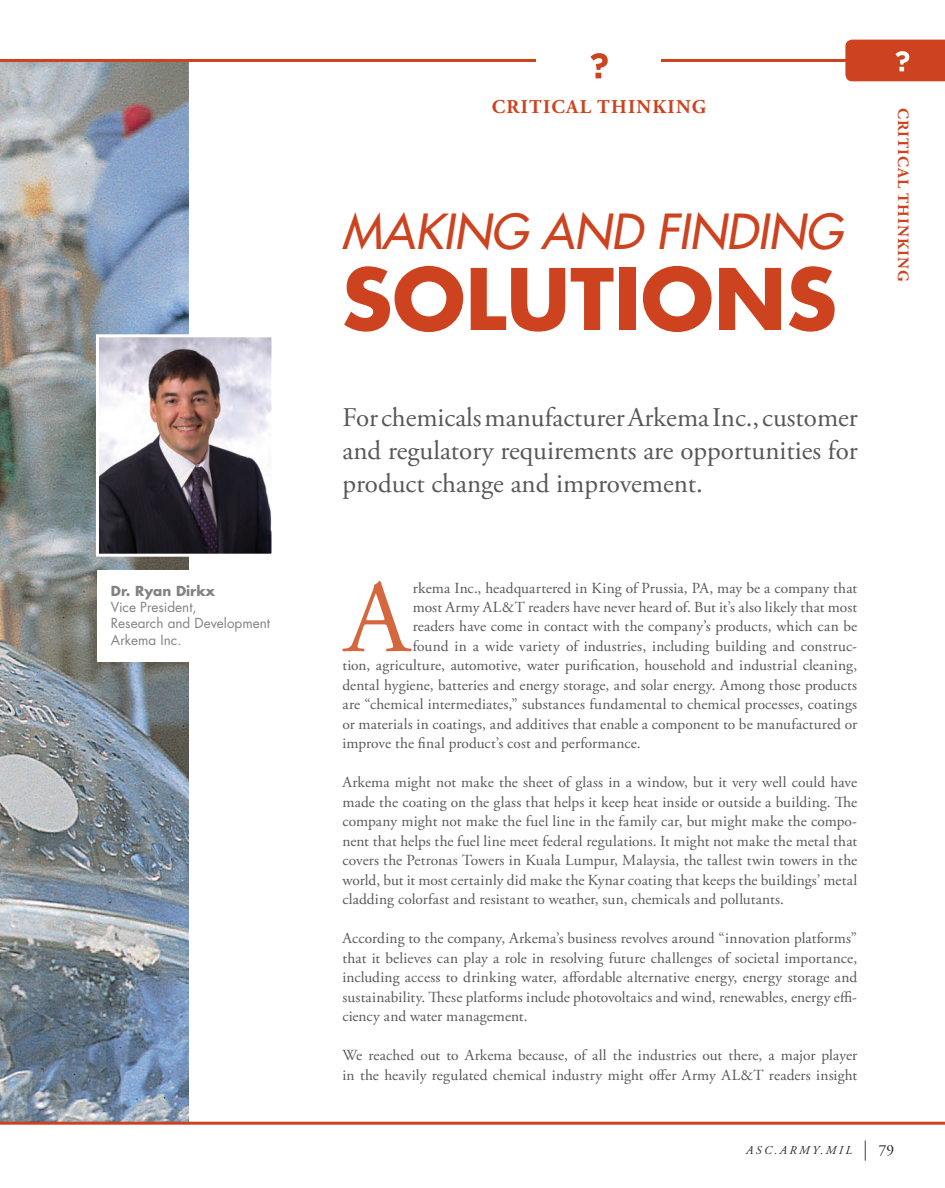
<style>
.page{position:relative;width:945px;height:1188px;background:#fff}
.page>*{position:absolute;margin:0;border:0;box-sizing:border-box;transform-origin:0 0}
.t1{font:103.65px "Adobe Garamond Pro";color:#d5673f}
.t2{font:700 82.35px "Futura";color:#cd4320}
.t3{font:italic 500 47.1px "Futura Std";color:#cd4320}
.t4{font:27px/33px "Adobe Garamond Pro";color:#57585a;text-align:justify}
.t5{font:700 19.5px "Adobe Garamond Pro";letter-spacing:.065em;color:#cd4320}
.t6{font:700 15.75px "Adobe Garamond Pro";letter-spacing:.065em;color:#cd4320}
.t7{font:15.3px/19.5px "Adobe Garamond Pro";letter-spacing:.005em;color:#57585a;text-align:justify}
.t8{font:15.3px "Adobe Garamond Pro";color:#231f20}
.t9{font:13.5px/16.5px "Futura";color:#808285}
.t10{font:700 13.5px "Futura";color:#808285}
.t11{font:italic 12px "Adobe Garamond Pro";letter-spacing:.215em;color:#231f20}
</style>
<div class="page">
<img style="left:0;top:62px;width:189px;height:1060px">
<img style="left:100px;top:338px;width:170px;height:215px">
<div style="left:96px;top:334px;width:178px;height:223px;border:3px solid #fff"></div>
<div style="left:97px;top:570px;width:224px;height:92px;background:#fff"></div>
<svg style="left:865px;top:1140px;width:1px;height:21px"></svg>
<hr style="left:0;top:59px;width:945px;height:3px;background:#cd4320">
<hr style="left:0;top:1122px;width:945px;height:3px;background:#cd4320">
<div style="left:845px;top:40px;width:100px;height:41px;background:#cd4320"></div>
<div style="left:537px;top:40px;width:124px;height:40px;background:#fff"></div>
<svg style="left:590px;top:53px;width:18px;height:25px"></svg>
<p class="t10" style="left:111px;top:581px;width:106px">Dr. Ryan Dirkx</p>
<p class="t9" style="left:111px;top:599px;width:161px">Vice President,<br>Research and Development<br>Arkema Inc.</p>
<p class="t5" style="left:492px;top:95px;width:216px">CRITICAL THINKING</p>
<h3 class="t3" style="left:342px;top:202px;width:502px">MAKING AND FINDING</h3>
<h2 class="t2" style="left:342px;top:242px;width:497px">SOLUTIONS</h2>
<h3 class="t4" style="left:342px;top:402px;width:517px">For chemicals manufacturer Arkema Inc., customer and regulatory requirements are opportunities for product change and improvement.</h3>
<h1 class="t1" style="left:345px;top:556px;width:66px">A</h1>
<p class="t7" style="left:413px;top:578px;width:446px">rkema Inc., headquartered in King of Prussia, PA, may be a company that</p>
<p class="t7" style="left:413px;top:598px;width:446px">most Army AL&amp;T readers have never heard of. But it’s also likely that most</p>
<p class="t7" style="left:413px;top:617px;width:446px">readers have come in contact with the company’s products, which can be</p>
<p class="t7" style="left:413px;top:637px;width:446px">found in a wide variety of industries, including building and construc-</p>
<p class="t7" style="left:342px;top:656px;width:516px">tion, agriculture, automotive, water purification, household and industrial cleaning,</p>
<p class="t7" style="left:342px;top:676px;width:516px">dental hygiene, batteries and energy storage, and solar energy. Among those products</p>
<p class="t7" style="left:342px;top:695px;width:516px">are “chemical intermediates,” substances fundamental to chemical processes, coatings</p>
<p class="t7" style="left:342px;top:715px;width:516px">or materials in coatings, and additives that enable a component to be manufactured or</p>
<p class="t7" style="left:342px;top:734px;width:300px">improve the final product’s cost and performance.</p>
<p class="t7" style="left:342px;top:773px;width:516px">Arkema might not make the sheet of glass in a window, but it very well could have made the coating on the glass that helps it keep heat inside or outside a building. The company might not make the fuel line in the family car, but might make the compo&shy;nent that helps the fuel line meet federal regulations. It might not make the metal that covers the Petronas Towers in Kuala Lumpur, Malaysia, the tallest twin towers in the world, but it most certainly did make the Kynar coating that keeps the buildings’ metal cladding colorfast and resistant to weather, sun, chemicals and pollutants.</p>
<p class="t7" style="left:342px;top:929px;width:516px">According to the company, Arkema’s business revolves around “innovation platforms” that it believes can play a role in resolving future challenges of societal importance, including access to drinking water, affordable alternative energy, energy storage and sustainability. These platforms include photovoltaics and wind, renewables, energy effi&shy;ciency and water management.</p>
<p class="t7" style="left:342px;top:1046px;width:516px">We reached out to Arkema because, of all the industries out there, a major player in the heavily regulated chemical industry might offer Army AL&amp;T readers insight</p>
<p class="t6" style="left:912px;top:108px;width:175px;rotate:90deg">CRITICAL THINKING</p>
<p class="t11" style="left:746px;top:1143px;width:107px">ASC.ARMY.MIL</p>
<p class="t8" style="left:879px;top:1141px;width:17px">79</p>
</div>
